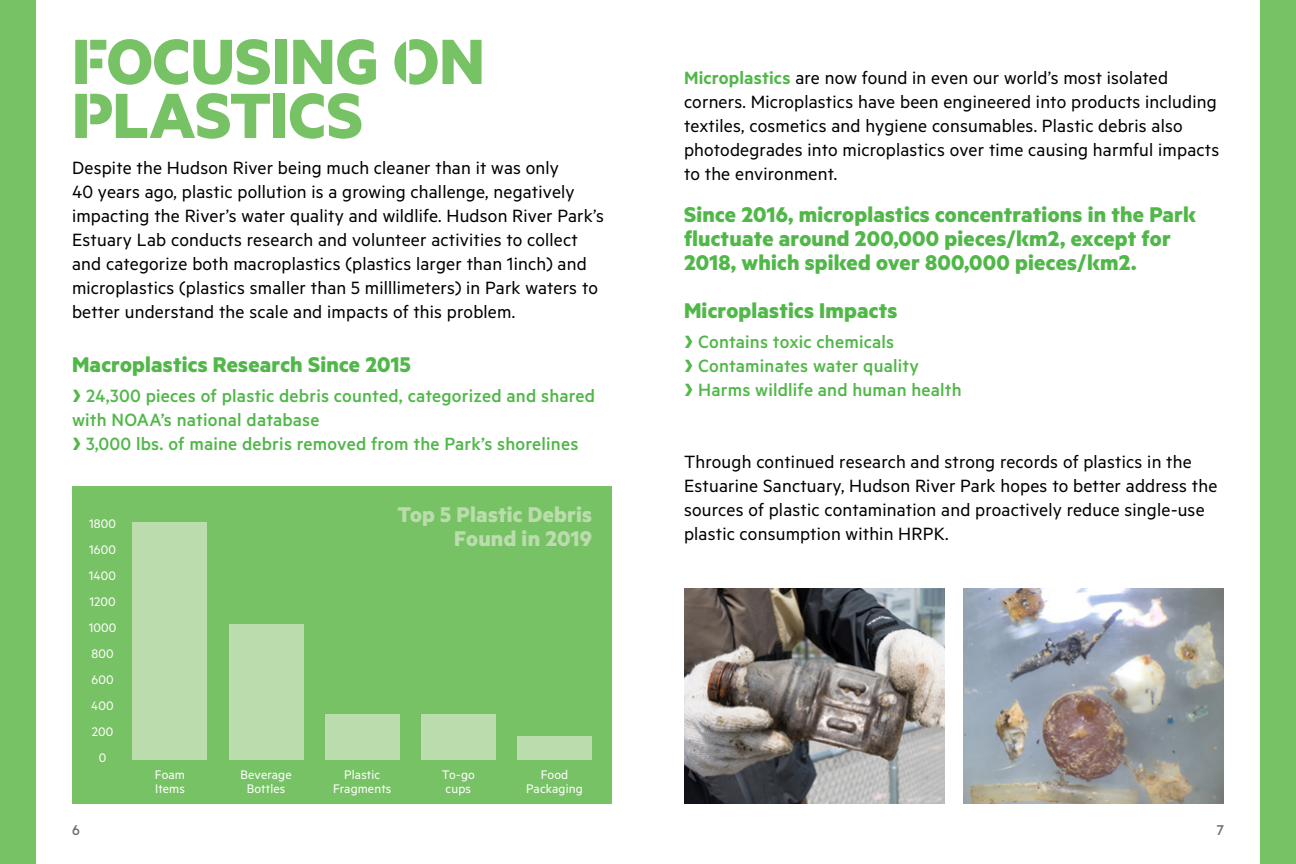
<style>
.page{position:relative;width:1296px;height:864px;background:#fff}
.page>*{position:absolute;margin:0;border:0;box-sizing:border-box;transform-origin:0 0}
.Entry_Header{font:72px/54px "HRPK";color:#78c266}
.Location_Body_Text{font:24px/24px "HRPK";letter-spacing:.01em;color:#50b748}
.Location_Body_Text-2{font:24px/24px "HRPK";letter-spacing:.01em;color:#bbddad;text-align:right}
.Location_Body_Text-3{font:20px/24px "Metric";letter-spacing:.01em;color:#000}
.Sub_Activity_Header{font:500 20px/24px "Metric";letter-spacing:.01em;color:#50b748}
.Folio_RL{font:500 16px "Metric";color:#6d6e70}
.Folio_RR{font:500 16px "Metric";color:#6d6e70}
.Graph_Copy{font:14px/14px "Metric";letter-spacing:.01em;color:#fff;text-align:center}
.s1{font-family:"HRPK";font-weight:400}
.s2{font-weight:600;color:#50b748}
</style>
<div class="page">
<div style="left:0;top:0;width:36px;height:864px;background:#78c266"></div>
<div style="left:1260px;top:0;width:36px;height:864px;background:#78c266"></div>
<div style="left:72px;top:486px;width:540px;height:318px;background:#78c266"></div>
<img style="left:684px;top:588px;width:261px;height:216px">
<img style="left:963px;top:588px;width:261px;height:216px">
<div style="left:132px;top:522px;width:76px;height:238px;background:#bbddad"></div>
<div style="left:229px;top:624px;width:75px;height:136px;background:#bbddad"></div>
<div style="left:325px;top:714px;width:75px;height:46px;background:#bbddad"></div>
<div style="left:421px;top:714px;width:75px;height:46px;background:#bbddad"></div>
<div style="left:517px;top:736px;width:75px;height:24px;background:#bbddad"></div>
<p class="Entry_Header" style="left:72px;top:32px;width:414px">FOCUSING ON<br>PLASTICS</p>
<p class="Location_Body_Text-3" style="left:72px;top:155px;width:533px">Despite the Hudson River being much cleaner than it was only<br>40 years ago, plastic pollution is a growing challenge, negatively impacting the River’s water quality and wildlife. Hudson River Park’s Estuary Lab conducts research and volunteer activities to collect and categorize both macroplastics (plastics larger than 1inch) and microplastics (plastics smaller than 5 milllimeters) in Park waters to better understand the scale and impacts of this problem.</p>
<p class="Location_Body_Text" style="left:72px;top:352px;width:341px">Macroplastics Research Since 2015</p>
<p class="Sub_Activity_Header" style="left:72px;top:383px;width:525px"><span class="s1">▶</span> 24,300 pieces of plastic debris counted, categorized and shared with NOAA’s national database</p>
<p class="Sub_Activity_Header" style="left:72px;top:431px;width:508px"><span class="s1">▶</span> 3,000 lbs. of maine debris removed from the Park’s shorelines</p>
<p class="Graph_Copy" style="left:89px;top:516px;width:28px">1800</p>
<p class="Graph_Copy" style="left:89px;top:542px;width:28px">1600</p>
<p class="Graph_Copy" style="left:89px;top:568px;width:29px">1400</p>
<p class="Graph_Copy" style="left:89px;top:594px;width:28px">1200</p>
<p class="Graph_Copy" style="left:89px;top:620px;width:29px">1000</p>
<p class="Graph_Copy" style="left:91px;top:646px;width:24px">800</p>
<p class="Graph_Copy" style="left:91px;top:672px;width:24px">600</p>
<p class="Graph_Copy" style="left:91px;top:698px;width:24px">400</p>
<p class="Graph_Copy" style="left:92px;top:724px;width:23px">200</p>
<p class="Graph_Copy" style="left:99px;top:750px;width:9px">0</p>
<p class="Folio_RL" style="left:72px;top:821px;width:9px">6</p>
<p class="Graph_Copy" style="left:155px;top:767px;width:32px;text-align:left">Foam<br>Items</p>
<p class="Location_Body_Text-2" style="left:397px;top:502px;width:196px">Top 5 Plastic Debris<br>Found in 2019</p>
<p class="Graph_Copy" style="left:241px;top:767px;width:53px">Beverage<br>Bottles</p>
<p class="Graph_Copy" style="left:333px;top:767px;width:60px">Plastic<br>Fragments</p>
<p class="Graph_Copy" style="left:442px;top:767px;width:34px;text-align:left">To-go cups</p>
<p class="Graph_Copy" style="left:526px;top:767px;width:58px">Food<br>Packaging</p>
<p class="Location_Body_Text-3" style="left:684px;top:65px;width:537px"><span class="s2">Microplastics</span> are now found in even our world’s most isolated corners. Microplastics have been engineered into products including textiles, cosmetics and hygiene consumables. Plastic debris also photodegrades into microplastics over time causing harmful impacts to the environment.</p>
<p class="Location_Body_Text" style="left:684px;top:202px;width:514px">Since 2016, microplastics concentrations in the Park fluctuate around 200,000 pieces/km2, except for<br>2018, which spiked over 800,000 pieces/km2.</p>
<p class="Location_Body_Text" style="left:684px;top:298px;width:215px">Microplastics Impacts</p>
<p class="Sub_Activity_Header" style="left:684px;top:329px;width:212px"><span class="s1">▶</span> Contains toxic chemicals</p>
<p class="Sub_Activity_Header" style="left:684px;top:353px;width:279px"><span class="s1">▶</span> Contaminates water quality<br><span class="s1">▶</span> Harms wildlife and human health</p>
<p class="Location_Body_Text-3" style="left:684px;top:449px;width:535px">Through continued research and strong records of plastics in the Estuarine Sanctuary, Hudson River Park hopes to better address the sources of plastic contamination and proactively reduce single-use plastic consumption within HRPK.</p>
<p class="Folio_RR" style="left:1217px;top:821px;width:9px">7</p>
</div>
